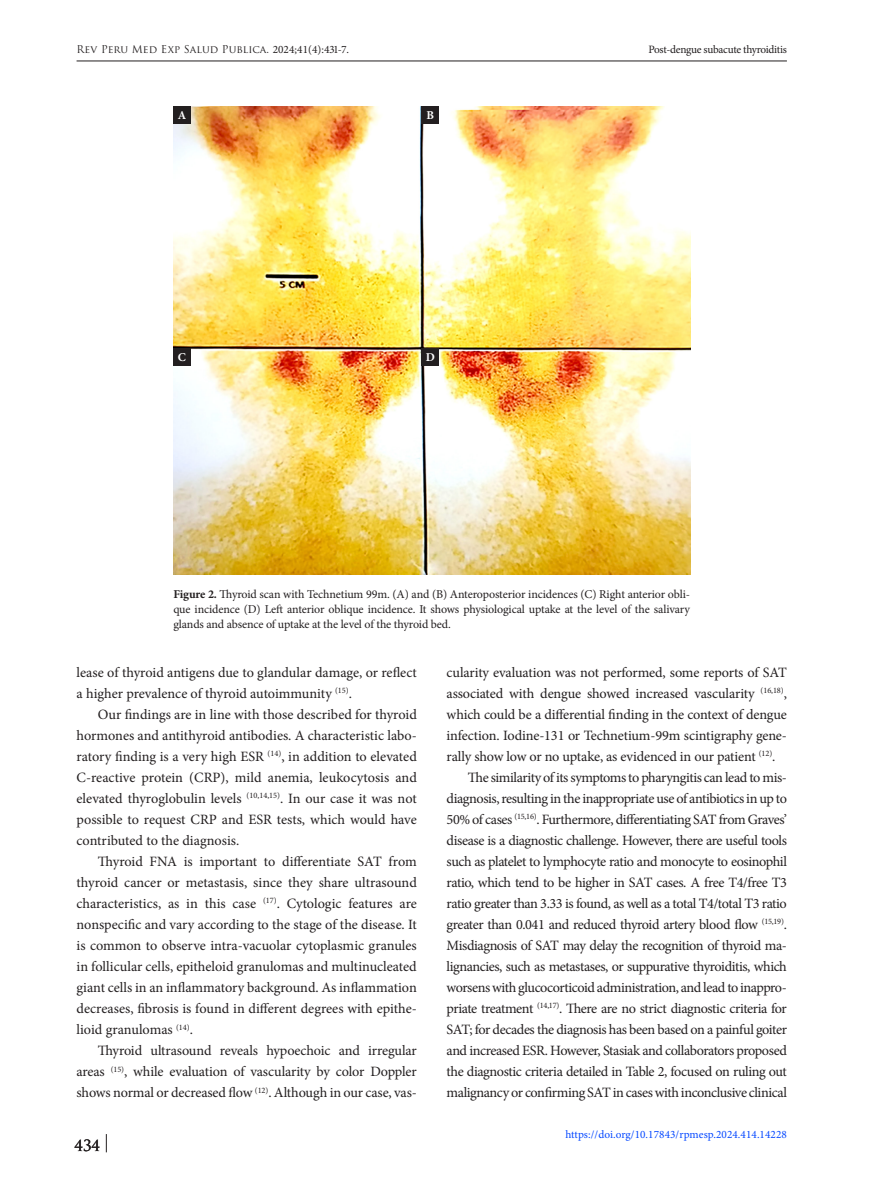
<style>
.page{position:relative;width:872px;height:1183px;background:#fff}
.page>*{position:absolute;margin:0;border:0;box-sizing:border-box;transform-origin:0 0}
.t1{font:15px "Trajan Pro";color:#231f20}
.TEXTO_GENERAL_CON_SA{font:14.25px/21px "Minion Pro";letter-spacing:-.01em;color:#231f20;text-align:justify}
._1ER_PARRAFO_TEXTO_G{font:12px/15px "Minion Pro";letter-spacing:-.015em;color:#231f20;text-align:justify}
.t2{font:700 12px "Minion Pro";color:#fff}
.t3{font:11.25px "Minion Pro";color:#0548ff}
.t4{font:11.25px "Minion Pro";letter-spacing:-.025em;color:#231f20}
.t5{font:10.5px "Trajan Pro";letter-spacing:.005em;color:#231f20}
.s1{font-family:"Minion Pro";font-size:11.25px}
.s2{font-weight:700}
</style>
<div class="page">
<hr style="left:77px;top:61px;width:710px;height:1px;background:#231f20">
<svg style="left:106px;top:1134px;width:1px;height:17px"></svg>
<img style="left:173px;top:106px;width:517px;height:468px">
<div style="left:173px;top:106px;width:17px;height:17px;background:#231f20"></div>
<div style="left:173px;top:348px;width:17px;height:17px;background:#231f20"></div>
<div style="left:422px;top:106px;width:17px;height:17px;background:#231f20"></div>
<div style="left:422px;top:348px;width:17px;height:17px;background:#231f20"></div>
<p class="t5" style="left:77px;top:43px;width:274px">Rev Peru Med Exp Salud Publica. <span class="s1">2024;41(4):431-7.</span></p>
<p class="t4" style="left:648px;top:42px;width:140px">Post-dengue subacute thyroiditis</p>
<p class="t2" style="left:178px;top:107px;width:10px">A</p>
<p class="t2" style="left:178px;top:348px;width:10px">C</p>
<p class="t2" style="left:426px;top:107px;width:9px">B</p>
<p class="t2" style="left:426px;top:348px;width:11px">D</p>
<p class="_1ER_PARRAFO_TEXTO_G" style="left:173px;top:587px;width:518px"><span class="s2">Figure 2.</span> Thyroid scan with Technetium 99m. (A) and (B) Anteroposterior incidences (C) Right anterior obli&shy;que incidence (D) Left anterior oblique incidence. It shows physiological uptake at the level of the salivary glands and absence of uptake at the level of the thyroid bed.</p>
<p class="TEXTO_GENERAL_CON_SA" style="left:77px;top:661px;width:342px">lease of thyroid antigens due to glandular damage, or reflect a higher prevalence of thyroid autoimmunity <sup>(15)</sup>.</p>
<p class="TEXTO_GENERAL_CON_SA" style="left:77px;top:703px;width:342px;text-indent:21px">Our findings are in line with those described for thyroid hormones and antithyroid antibodies. A characteristic labo&shy;ratory finding is a very high ESR <sup>(14)</sup>, in addition to elevated C-reactive protein (CRP), mild anemia, leukocytosis and elevated thyroglobulin levels <sup>(10,14,15)</sup>. In our case it was not possible to request CRP and ESR tests, which would have contributed to the diagnosis.</p>
<p class="TEXTO_GENERAL_CON_SA" style="left:77px;top:850px;width:342px;text-indent:21px">Thyroid FNA is important to differentiate SAT from thyroid cancer or metastasis, since they share ultrasound characteristics, as in this case <sup>(17)</sup>. Cytologic features are nonspecific and vary according to the stage of the disease. It is common to observe intra-vacuolar cytoplasmic granules in follicular cells, epitheloid granulomas and multinucleated giant cells in an inflammatory background. As inflammation decreases, fibrosis is found in different degrees with epithe&shy;lioid granulomas <sup>(14)</sup>.</p>
<p class="TEXTO_GENERAL_CON_SA" style="left:77px;top:1039px;width:342px;text-indent:21px">Thyroid ultrasound reveals hypoechoic and irregular areas <sup>(15)</sup>, while evaluation of vascularity by color Doppler shows normal or decreased flow <sup>(12)</sup>. Although in our case, vas-</p>
<p class="t1" style="left:74px;top:1135px;width:27px">434</p>
<p class="TEXTO_GENERAL_CON_SA" style="left:446px;top:661px;width:342px">cularity evaluation was not performed, some reports of SAT associated with dengue showed increased vascularity <sup>(16,18)</sup>, which could be a differential finding in the context of dengue infection. Iodine-131 or Technetium-99m scintigraphy gene&shy;rally show low or no uptake, as evidenced in our patient <sup>(12)</sup>.</p>
<p class="TEXTO_GENERAL_CON_SA" style="left:446px;top:766px;width:342px;text-indent:21px">The similarity of its symptoms to pharyngitis can lead to mis&shy;diagnosis, resulting in the inappropriate use of antibiotics in up to 50% of cases <sup>(15,16)</sup>. Furthermore, differentiating SAT from Graves’ disease is a diagnostic challenge. However, there are useful tools such as platelet to lymphocyte ratio and monocyte to eosinophil ratio, which tend to be higher in SAT cases. A free T4/free T3 ratio greater than 3.33 is found, as well as a total T4/total T3 ratio greater than 0.041 and reduced thyroid artery blood flow <sup>(15,19)</sup>.<br>Misdiagnosis of SAT may delay the recognition of thyroid ma&shy;lignancies, such as metastases, or suppurative thyroiditis, which worsens with glucocorticoid administration, and lead to inappro&shy;priate treatment <sup>(14,17)</sup>. There are no strict diagnostic criteria for SAT; for decades the diagnosis has been based on a painful goiter and increased ESR. However, Stasiak and collaborators proposed the diagnostic criteria detailed in Table 2, focused on ruling out malignancy or confirming SAT in cases with inconclusive clinical</p>
<p class="t3" style="left:565px;top:1126px;width:223px">https://doi.org/10.17843/rpmesp.2024.414.14228</p>
</div>
